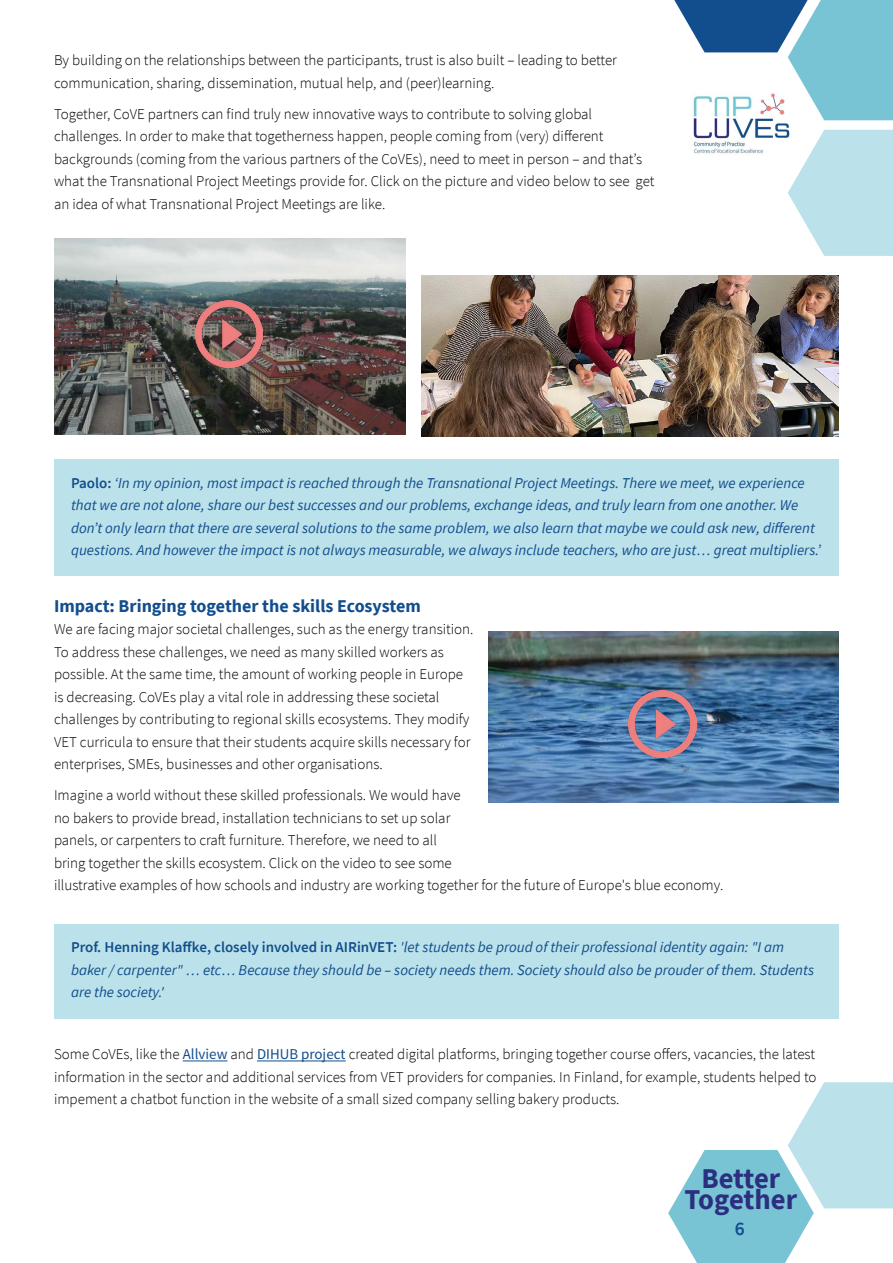
<style>
.page{position:relative;width:893px;height:1263px;background:#fff}
.page>*{position:absolute;margin:0;border:0;box-sizing:border-box;transform-origin:0 0}
.t1{font:700 28.65px/21.5px "Source Sans Pro";letter-spacing:-.005em;color:#2c2f80;text-align:center}
.t2{font:600 19.5px "Source Sans Pro";color:#124e8d}
.t3{font:700 18px "Source Sans Pro";color:#124e8d}
.t4{font:300 15px/22.5px "Source Sans Pro";color:#000}
.t5{font:italic 15px/22.5px "Source Sans Pro";color:#124e8d}
.s1{font-weight:600;font-style:normal}
.s2{font-weight:400;color:#124e8d}
</style>
<div class="page">
<svg style="left:668px;top:1082px;width:225px;height:181px"></svg>
<svg style="left:674px;top:0;width:219px;height:256px"></svg>
<img style="left:674px;top:86px;width:131px;height:79px">
<div style="left:54px;top:460px;width:785px;height:116px;background:#bbe1ea"></div>
<div style="left:54px;top:924px;width:785px;height:94px;background:#bbe1ea"></div>
<hr style="left:183px;top:1060px;width:44px;height:1px;background:#124e8d">
<hr style="left:257px;top:1060px;width:89px;height:1px;background:#124e8d">
<img style="left:422px;top:276px;width:417px;height:160px">
<img style="left:488px;top:631px;width:351px;height:172px">
<img style="left:629px;top:690px;width:67px;height:67px">
<img style="left:54px;top:238px;width:351px;height:197px">
<img style="left:196px;top:301px;width:67px;height:67px">
<p class="t4" style="left:54px;top:49px;width:564px">By building on the relationships between the participants, trust is also built – leading to better communication, sharing, dissemination, mutual help, and (peer)learning.</p>
<p class="t4" style="left:54px;top:103px;width:602px">Together, CoVE partners can find truly new innovative ways to contribute to solving global challenges. In order to make that togetherness happen, people coming from (very) different backgrounds (coming from the various partners of the CoVEs), need to meet in person – and that’s what the Transnational Project Meetings provide for. Click on the picture and video below to see get an idea of what Transnational Project Meetings are like.</p>
<p class="t5" style="left:71px;top:471px;width:751px"><span class="s1">Paolo:</span> ‘In my opinion, most impact is reached through the Transnational Project Meetings. There we meet, we experience that we are not alone, share our best successes and our problems, exchange ideas, and truly learn from one another. We don’t only learn that there are several solutions to the same problem, we also learn that maybe we could ask new, different questions. And however the impact is not always measurable, we always include teachers, who are just… great multipliers.’</p>
<p class="t3" style="left:54px;top:594px;width:368px">Impact: Bringing together the skills Ecosystem</p>
<p class="t4" style="left:54px;top:618px;width:421px">We are facing major societal challenges, such as the energy transition.<br>To address these challenges, we need as many skilled workers as possible. At the same time, the amount of working people in Europe is decreasing. CoVEs play a vital role in addressing these societal challenges by contributing to regional skills ecosystems. They modify VET curricula to ensure that their students acquire skills necessary for enterprises, SMEs, businesses and other organisations.</p>
<p class="t4" style="left:54px;top:784px;width:671px">Imagine a world without these skilled professionals. We would have<br>no bakers to provide bread, installation technicians to set up solar<br>panels, or carpenters to craft furniture. Therefore, we need to all<br>bring together the skills ecosystem. Click on the video to see some<br>illustrative examples of how schools and industry are working together for the future of Europe's blue economy.</p>
<p class="t5" style="left:71px;top:936px;width:744px"><span class="s1">Prof. Henning Klaffke, closely involved in AIRinVET:</span> 'let students be proud of their professional identity again: "I am baker / carpenter" … etc… Because they should be – society needs them. Society should also be prouder of them. Students are the society.'</p>
<p class="t4" style="left:54px;top:1043px;width:764px;text-align:justify">Some CoVEs, like the <span class="s2">Allview</span> and <span class="s2">DIHUB project</span> created digital platforms, bringing together course offers, vacancies, the latest information in the sector and additional services from VET providers for companies. In Finland, for example, students helped to impement a chatbot function in the website of a small sized company selling bakery products.</p>
<h1 class="t1" style="left:685px;top:1167px;width:114px">Better<br>Together</h1>
<h2 class="t2" style="left:735px;top:1216px;width:12px">6</h2>
</div>
